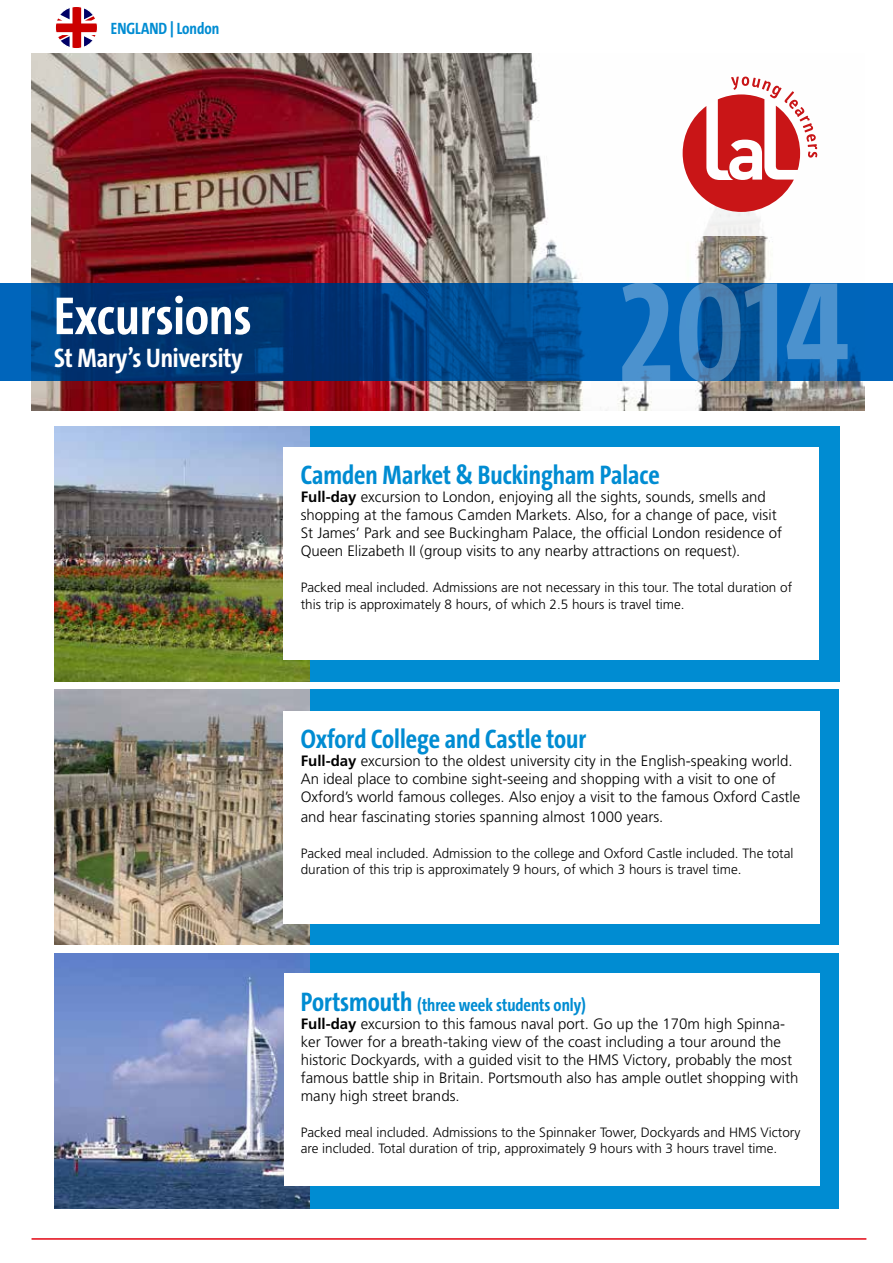
<style>
.page{position:relative;width:893px;height:1263px;background:#fff}
.page>*{position:absolute;margin:0;border:0;box-sizing:border-box;transform-origin:0 0}
.t1{font:700 54px "The Sans Cd LF7";color:#fff}
.t2{font:700 27px "The Sans Cd LF7";color:#008cd2}
.t3{font:700 27px "The Sans Cd LF7";color:#fff}
.t4{font:700 18px "The Sans Cd LF7";color:#008cd2}
.t5{font:700 16.5px "The Sans Cd LF7";color:#008cd2}
.t6{font:300 15px/18px "Frutiger LT Pro";color:#000}
.t7{font:300 13.5px/16.2px "Frutiger LT Pro";color:#000}
.s1{font-weight:700}
.s2{font-size:27px}
</style>
<div class="page">
<div style="left:56px;top:426px;width:784px;height:255px;background:#008cd2"></div>
<img style="left:54px;top:426px;width:255px;height:255px">
<div style="left:284px;top:447px;width:535px;height:213px;background:#fff"></div>
<div style="left:56px;top:690px;width:783px;height:255px;background:#008cd2"></div>
<img style="left:54px;top:690px;width:255px;height:255px">
<div style="left:284px;top:711px;width:536px;height:212px;background:#fff"></div>
<svg style="left:57px;top:8px;width:39px;height:39px"></svg>
<div style="left:55px;top:6px;width:43px;height:43px;border:1px solid #fff;border-radius:50%"></div>
<img style="left:31px;top:54px;width:833px;height:357px">
<svg style="left:0;top:283px;width:893px;height:98px;background:#004489"></svg>
<div style="left:657px;top:40px;width:182px;height:196px;background:#fff"></div>
<svg style="left:683px;top:77px;width:134px;height:135px"></svg>
<svg style="left:622px;top:282px;width:226px;height:101px;background:#2b77b9"></svg>
<hr style="left:32px;top:1238px;width:834px;height:2px;background:#e30613">
<div style="left:54px;top:953px;width:785px;height:255px;background:#008cd2"></div>
<img style="left:54px;top:953px;width:255px;height:255px">
<div style="left:284px;top:973px;width:536px;height:213px;background:#fff"></div>
<p class="t5" style="left:111px;top:20px;width:110px">ENGLAND | London</p>
<h1 class="t1" style="left:54px;top:289px;width:199px">Excursions</h1>
<h2 class="t3" style="left:54px;top:344px;width:190px">St Mary’s University</h2>
<h2 class="t2" style="left:301px;top:461px;width:361px">Camden Market &amp; Buckingham Palace</h2>
<p class="t6" style="left:301px;top:488px;width:483px"><span class="s1">Full-day</span> excursion to London, enjoying all the sights, sounds, smells and shopping at the famous Camden Markets. Also, for a change of pace, visit St James’ Park and see Buckingham Palace, the official London residence of Queen Elizabeth II (group visits to any nearby attractions on request).</p>
<p class="t7" style="left:301px;top:580px;width:493px">Packed meal included. Admissions are not necessary in this tour. The total duration of this trip is approximately 8 hours, of which 2.5 hours is travel time.</p>
<h2 class="t2" style="left:301px;top:725px;width:287px">Oxford College and Castle tour</h2>
<p class="t6" style="left:301px;top:752px;width:501px"><span class="s1">Full-day</span> excursion to the oldest university city in the English-speaking world.<br>An ideal place to combine sight-seeing and shopping with a visit to one of<br>Oxford’s world famous colleges. Also enjoy a visit to the famous Oxford Castle</p>
<p class="t6" style="left:301px;top:808px;width:364px">and hear fascinating stories spanning almost 1000 years.</p>
<p class="t7" style="left:301px;top:845px;width:494px">Packed meal included. Admission to the college and Oxford Castle included. The total duration of this trip is approximately 9 hours, of which 3 hours is travel time.</p>
<p class="t4" style="left:301px;top:995px;width:287px"><span class="s2">Portsmouth</span> (three week students only)</p>
<p class="t6" style="left:301px;top:1014px;width:499px"><span class="s1">Full-day</span> excursion to this famous naval port. Go up the 170m high Spinna&shy;ker Tower for a breath-taking view of the coast including a tour around the historic Dockyards, with a guided visit to the HMS Victory, probably the most famous battle ship in Britain. Portsmouth also has ample outlet shopping with many high street brands.</p>
<p class="t7" style="left:301px;top:1124px;width:501px">Packed meal included. Admissions to the Spinnaker Tower, Dockyards and HMS Victory are included. Total duration of trip, approximately 9 hours with 3 hours travel time.</p>
</div>
